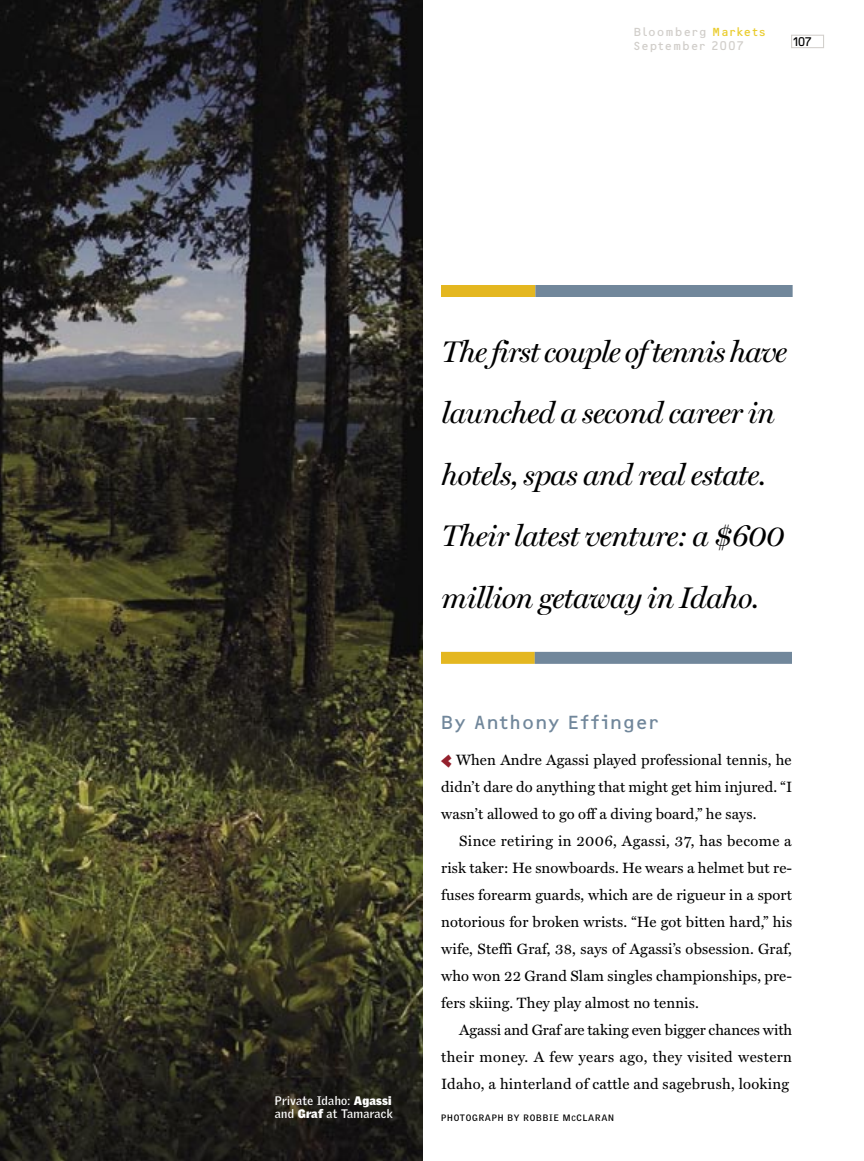
<style>
.page{position:relative;width:864px;height:1161px;background:#fff}
.page>*{position:absolute;margin:0;border:0;box-sizing:border-box;transform-origin:0 0}
.author_byline{font:italic 30px/61.5px "Miller Display";letter-spacing:-.02em;color:#000}
.author_byline-2{font:19.5px "BBOCRB";letter-spacing:.095em;color:#71879b}
.body_text{font:15px/27px "Miller Text";letter-spacing:.01em;color:#000;text-align:justify}
.photo_cap{font:700 12px/13.5px "Griffith Gothic";letter-spacing:.025em;color:#fff}
.t1{font:12px "BBOCRB";letter-spacing:.135em;color:#d1ceca}
.t2{font:12px "BBOCRB";color:#000}
.t3{font:700 9px "Griffith Gothic";letter-spacing:.095em;color:#000}
.s1{color:#eacc2f}
.s2{font-weight:900}
.s3{font-size:13.2px;color:#94212d}
.s4{font-size:7.5px}
</style>
<div class="page">
<div style="left:791px;top:35px;width:33px;height:13px;border:1px solid #d1ceca"></div>
<img style="left:0;top:0;width:423px;height:1161px">
<div style="left:441px;top:285px;width:94px;height:12px;background:#e4b720"></div>
<div style="left:535px;top:285px;width:258px;height:12px;background:#71879b"></div>
<div style="left:441px;top:652px;width:94px;height:12px;background:#e4b720"></div>
<div style="left:535px;top:652px;width:257px;height:12px;background:#71879b"></div>
<p class="t1" style="left:634px;top:25px;width:133px">Bloomberg <span class="s1">Markets</span></p>
<p class="t1" style="left:634px;top:39px;width:111px">September 2007</p>
<p class="t2" style="left:793px;top:35px;width:20px">107</p>
<p class="photo_cap" style="left:275px;top:1094px;width:119px">Private Idaho: <span class="s2">Agassi </span>and <span class="s2">Graf</span> at Tamarack</p>
<p class="author_byline" style="left:442px;top:320px;width:347px">The first couple of tennis have launched a second career in hotels, spas and real estate.<br>Their latest venture: a $600 million getaway in Idaho.</p>
<p class="author_byline-2" style="left:441px;top:711px;width:219px">By Anthony Effinger</p>
<p class="body_text" style="left:441px;top:747px;width:352px"><span class="s3">‚</span>When Andre Agassi played professional tennis, he didn’t dare do anything that might get him injured. “I wasn’t allowed to go off a diving board,” he says.</p>
<p class="body_text" style="left:441px;top:828px;width:352px;text-indent:18px">Since retiring in 2006, Agassi, 37, has become a risk taker: He snowboards. He wears a helmet but re&shy;fuses forearm guards, which are de rigueur in a sport notorious for broken wrists. “He got bitten hard,” his wife, Steffi Graf, 38, says of Agassi’s obsession. Graf, who won 22 Grand Slam singles championships, pre&shy;fers skiing. They play almost no tennis.</p>
<p class="body_text" style="left:441px;top:1017px;width:353px;text-indent:18px">Agassi and Graf are taking even bigger chances with their money. A few years ago, they visited western Idaho, a hinterland of cattle and sagebrush, looking</p>
<p class="t3" style="left:441px;top:1112px;width:175px">PHOTOGRAPH BY ROBBIE M<span class="s4">C</span>CLARAN</p>
</div>
